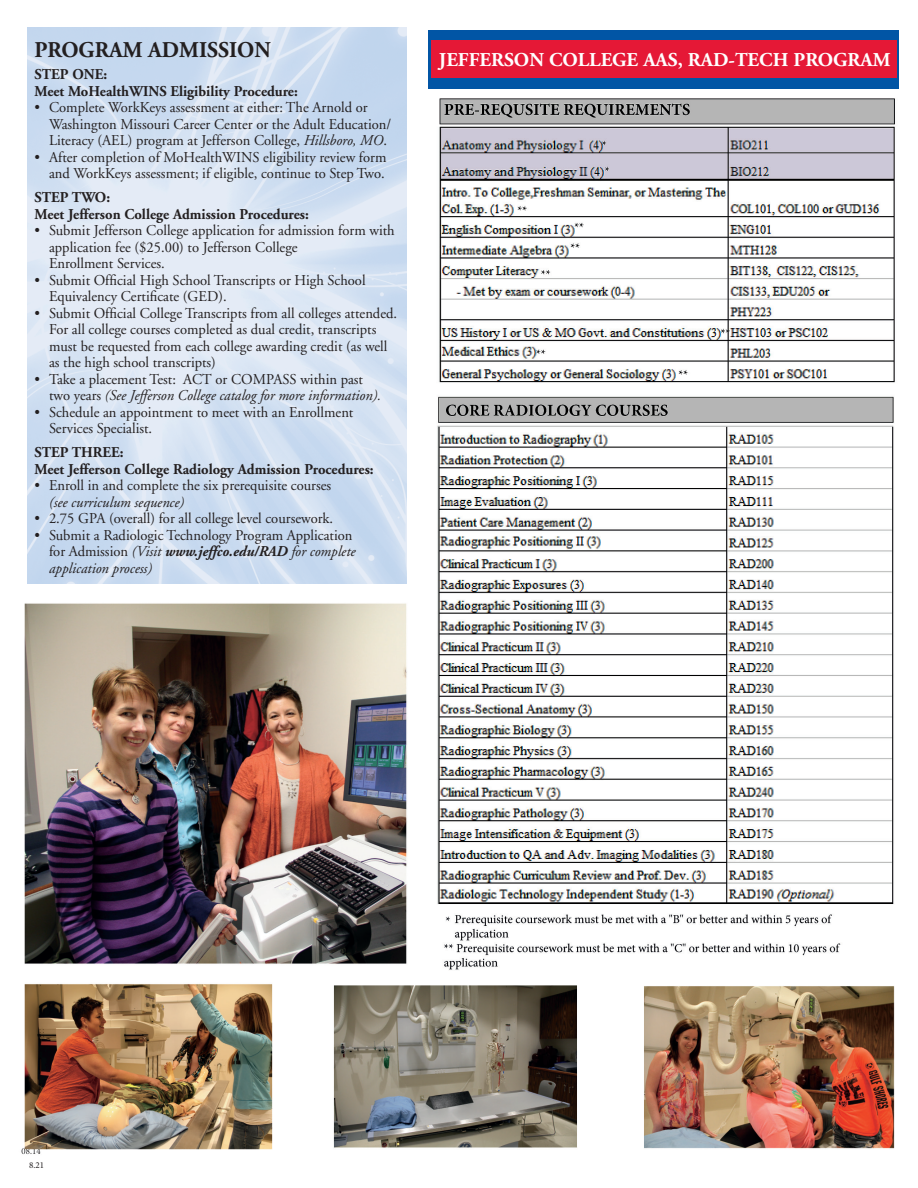
<style>
.page{position:relative;width:918px;height:1188px;background:#fff}
.page>*{position:absolute;margin:0;border:0;box-sizing:border-box;transform-origin:0 0}
.t1{font:700 22.5px "Adobe Garamond";color:#231f20}
.t2{font:700 19.65px "Adobe Garamond";color:#fff}
.t3{font:15px/16.5px "Adobe Garamond";color:#231f20}
.t4{font:700 15px "Adobe Garamond";color:#231f20}
.t5{font:italic 15px/16.5px "Adobe Garamond";color:#231f20}
.t6{font:9px "Minion Pro";color:#231f20}
.s1{font-style:italic}
.s2{font-style:normal}
.s3{font-weight:700}
</style>
<div class="page">
<img style="left:21px;top:91px;width:874px;height:1064px">
<img style="left:27px;top:27px;width:379px;height:556px">
<div style="left:429px;top:30px;width:470px;height:59px;background:#0155a5"></div>
<div style="left:432px;top:40px;width:465px;height:38px;background:#e51836"></div>
<p class="t1" style="left:34px;top:37px;width:238px">PROGRAM ADMISSION</p>
<p class="t4" style="left:34px;top:66px;width:74px">STEP ONE:</p>
<p class="t4" style="left:34px;top:83px;width:265px">Meet MoHealthWINS Eligibility Procedure:</p>
<p class="t3" style="left:49px;top:100px;width:344px;text-indent:-15px">• Complete WorkKeys assessment at either: The Arnold or<br>Washington Missouri Career Center or the Adult Education/<br>Literacy (AEL) program at Jefferson College, <span class="s1">Hillsboro, MO</span>.</p>
<p class="t3" style="left:34px;top:149px;width:354px;text-align:right">• After completion of MoHealthWINS eligibility review form and WorkKeys assessment; if eligible, continue to Step Two.</p>
<p class="t4" style="left:34px;top:189px;width:77px">STEP TWO:</p>
<p class="t4" style="left:34px;top:206px;width:276px">Meet Jefferson College Admission Procedures:</p>
<p class="t3" style="left:49px;top:223px;width:347px;text-indent:-15px">• Submit Jefferson College application for admission form with application fee ($25.00) to Jefferson College</p>
<p class="t3" style="left:49px;top:256px;width:117px">Enrollment Services.</p>
<p class="t3" style="left:49px;top:272px;width:318px;text-indent:-15px">• Submit Official High School Transcripts or High School<br>Equivalency Certificate (GED).</p>
<p class="t3" style="left:34px;top:305px;width:364px;text-align:center">• Submit Official College Transcripts from all colleges attended.<br>For all college courses completed as dual credit, transcripts<br>must be requested from each college awarding credit (as well</p>
<p class="t3" style="left:49px;top:355px;width:168px">as the high school transcripts)</p>
<p class="t3" style="left:34px;top:371px;width:330px">• Take a placement Test: ACT or COMPASS within past</p>
<p class="t5" style="left:49px;top:388px;width:334px"><span class="s2">two years</span> (See Jefferson College catalog for more information).</p>
<p class="t3" style="left:34px;top:404px;width:320px">• Schedule an appointment to meet with an Enrollment</p>
<p class="t3" style="left:49px;top:421px;width:105px">Services Specialist.</p>
<p class="t4" style="left:34px;top:444px;width:91px">STEP THREE:</p>
<p class="t4" style="left:34px;top:461px;width:341px">Meet Jefferson College Radiology Admission Procedures:</p>
<p class="t3" style="left:34px;top:478px;width:298px">• Enroll in and complete the six prerequisite courses</p>
<p class="t5" style="left:49px;top:494px;width:137px">(see curriculum sequence)</p>
<p class="t3" style="left:34px;top:511px;width:300px">• 2.75 GPA (overall) for all college level coursework.</p>
<p class="t3" style="left:34px;top:527px;width:320px">• Submit a Radiologic Technology Program Application</p>
<p class="t5" style="left:49px;top:544px;width:308px"><span class="s2">for Admission</span> (Visit <span class="s3">www.jeffco.edu/RAD</span> for complete application process)</p>
<p class="t2" style="left:439px;top:49px;width:453px">JEFFERSON COLLEGE AAS, RAD-TECH PROGRAM</p>
<p class="t6" style="left:29px;top:1159px;width:17px">8.21</p>
</div>
